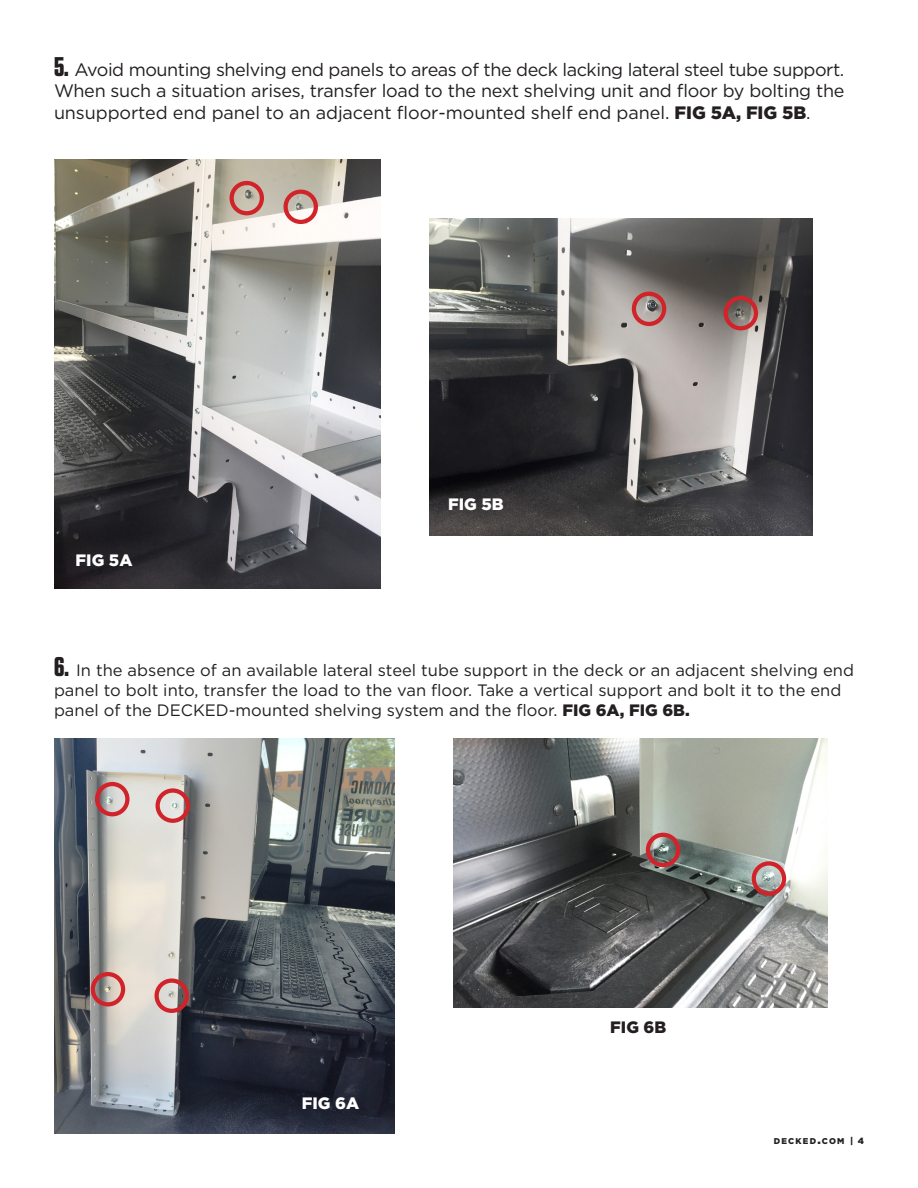
<style>
.page{position:relative;width:918px;height:1188px;background:#fff}
.page>*{position:absolute;margin:0;border:0;box-sizing:border-box;transform-origin:0 0}
.t1{font:18px/21.6px "Gotham";letter-spacing:-.005em;color:#231f20;text-align:justify}
.t2{font:16.5px/19.8px "Gotham";color:#231f20}
.t3{font:900 16.5px "Gotham";color:#fff}
.t4{font:900 16.5px "Gotham";color:#231f20}
.t5{font:900 8.4px "Gotham";letter-spacing:.145em;color:#231f20}
.s1{font-family:"Tungsten";font-weight:700;font-size:27px}
.s2{font-weight:900}
.s3{font-size:12px}
.s4{font-size:9px}
</style>
<div class="page">
<img style="left:54px;top:160px;width:326px;height:428px">
<img style="left:430px;top:218px;width:382px;height:318px">
<div style="left:229px;top:181px;width:35px;height:34px;border:4px solid #d1232a;border-radius:50%"></div>
<div style="left:283px;top:190px;width:35px;height:34px;border:4px solid #d1232a;border-radius:50%"></div>
<div style="left:724px;top:296px;width:34px;height:34px;border:4px solid #d1232a;border-radius:50%"></div>
<div style="left:632px;top:292px;width:34px;height:34px;border:4px solid #d1232a;border-radius:50%"></div>
<img style="left:54px;top:739px;width:340px;height:395px">
<img style="left:454px;top:739px;width:374px;height:269px">
<div style="left:95px;top:782px;width:35px;height:34px;border:4px solid #d1232a;border-radius:50%"></div>
<div style="left:156px;top:788px;width:34px;height:35px;border:4px solid #d1232a;border-radius:50%"></div>
<div style="left:91px;top:972px;width:34px;height:34px;border:4px solid #d1232a;border-radius:50%"></div>
<div style="left:155px;top:978px;width:34px;height:35px;border:4px solid #d1232a;border-radius:50%"></div>
<div style="left:646px;top:833px;width:34px;height:34px;border:4px solid #d1232a;border-radius:50%"></div>
<div style="left:752px;top:861px;width:34px;height:35px;border:4px solid #d1232a;border-radius:50%"></div>
<p class="t1" style="left:54px;top:58px;width:792px"><span class="s1">5.</span> Avoid mounting shelving end panels to areas of the deck lacking lateral steel tube support.<br>When such a situation arises, transfer load to the next shelving unit and floor by bolting the unsupported end panel to an adjacent floor-mounted shelf end panel. <span class="s2">FIG 5A, FIG 5B</span>.</p>
<p class="t3" style="left:76px;top:549px;width:58px">FIG 5A</p>
<p class="t3" style="left:448px;top:493px;width:57px">FIG 5B</p>
<p class="t2" style="left:54px;top:660px;width:802px"><span class="s1">6.</span> In the absence of an available lateral steel tube support in the deck or an adjacent shelving end panel to bolt into, transfer the load to the van floor. Take a vertical support and bolt it to the end panel of the DECKED-mounted shelving system and the floor. <span class="s2">FIG 6A, FIG 6B.</span></p>
<p class="t3" style="left:302px;top:1092px;width:59px">FIG 6A</p>
<p class="t4" style="left:610px;top:1016px;width:58px">FIG 6B</p>
<p class="t5" style="left:774px;top:1135px;width:92px">DECKED<span class="s3">.</span>COM <span class="s4">| 4</span></p>
</div>
